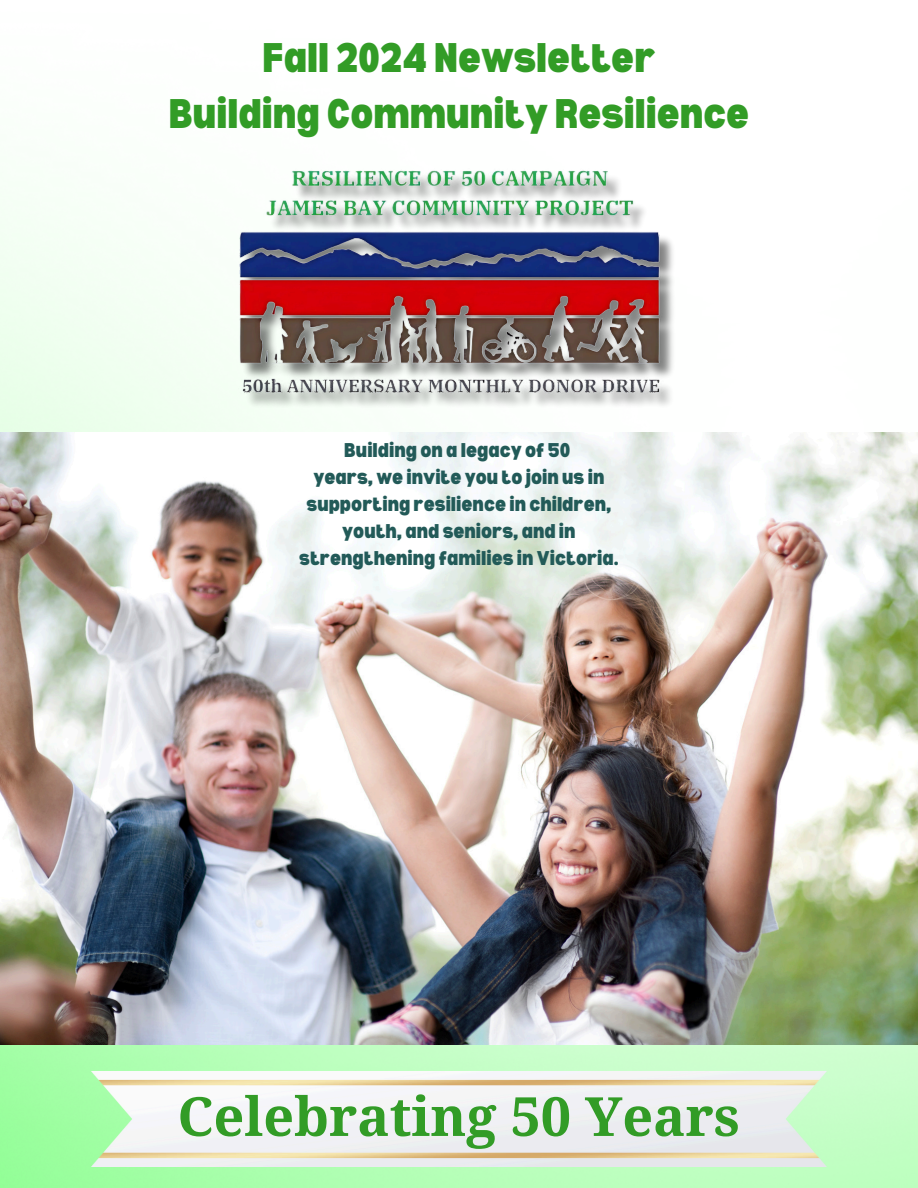
<style>
.page{position:relative;width:918px;height:1188px;background:#fff}
.page>*{position:absolute;margin:0;border:0;box-sizing:border-box;transform-origin:0 0}
.t1{font:700 54px "Droid Serif";color:#329c26}
.t2{font:900 semi-condensed 40.5px/56.2px "Bernoru";color:#329c26;text-align:center}
.t3{font:900 semi-condensed 19.5px/27px "Bernoru";color:#225a58;text-align:center}
</style>
<div class="page">
<img style="left:0;top:206px;width:918px;height:982px">
<img style="left:185px;top:170px;width:548px;height:262px">
<img style="left:92px;top:1072px;width:734px;height:94px">
<img style="left:0;top:432px;width:918px;height:612px">
<p class="t2" style="left:169px;top:28px;width:582px">Fall 2024 Newsletter<br>Building Community Resilience</p>
<p class="t3" style="left:344px;top:436px;width:228px">Building on a legacy of 50</p>
<h1 class="t3" style="left:299px;top:463px;width:321px">years, we invite you to join us in supporting resilience in children, youth, and seniors, and in strengthening families in Victoria.</h1>
<p class="t1" style="left:177px;top:1086px;width:564px">Celebrating 50 Years</p>
</div>
